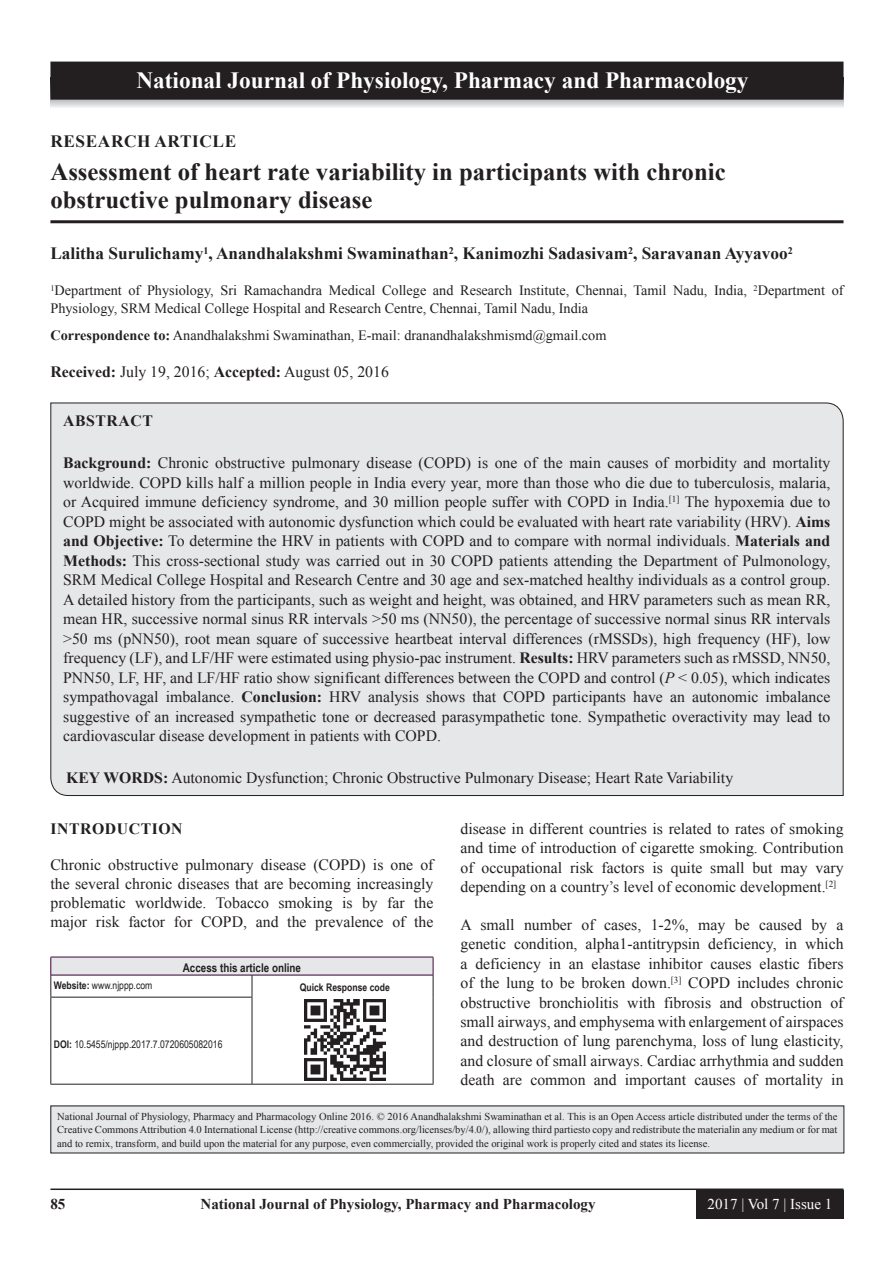
<style>
.page{position:relative;width:894px;height:1263px;background:#fff}
.page>*{position:absolute;margin:0;border:0;box-sizing:border-box;transform-origin:0 0}
.AT{font:700 24.75px/28.5px "Times New Roman";color:#231f20}
.JN{font:700 23.25px "Times New Roman";color:#fff}
.AU{font:700 17.25px "Times New Roman";color:#231f20}
.AH{font:700 17.25px "Times New Roman";letter-spacing:.035em;color:#231f20}
.ABS{font:15.75px/19.5px "Times New Roman";color:#231f20;text-align:justify}
.TX{font:15.75px/19.5px "Times New Roman";color:#231f20;text-align:justify}
.KWD{font:15.75px "Times New Roman";color:#231f20}
.ABSH{font:700 15.75px "Times New Roman";letter-spacing:.035em;color:#231f20}
.RF{font:700 15px "Times New Roman";color:#231f20}
.RF_VOL{font:15px "Times New Roman";color:#fff}
.AFF{font:14.25px/18px "Times New Roman";color:#231f20}
.ADD{font:14.25px "Times New Roman";color:#231f20}
.AAO{font:700 12px "Arial Narrow";color:#231f20}
.JN_TX{font:10.5px/13.5px "Times New Roman";color:#231f20;text-align:justify}
.Web{font:10.5px "Arial Narrow";color:#231f20}
.Web-2{font:700 10.5px "Arial Narrow";color:#231f20}
.s1{font-weight:700}
.s2{font-style:italic}
</style>
<div class="page">
<hr style="left:50px;top:1188px;width:793px;height:2px;background:#231f20">
<div style="left:696px;top:1190px;width:147px;height:28px;background:#231f20"></div>
<hr style="left:50px;top:220px;width:793px;height:3px;background:#231f20">
<div style="left:50px;top:402px;width:793px;height:394px;background:#e6e7e9"></div>
<div style="left:51px;top:957px;width:382px;height:18px;background:#e6e7e9"></div>
<hr style="left:51px;top:974px;width:201px;height:1px;background:#3e083e">
<hr style="left:252px;top:974px;width:181px;height:1px;background:#3e083e">
<svg style="left:50px;top:957px;width:2px;height:39px"></svg>
<svg style="left:251px;top:975px;width:1px;height:21px"></svg>
<hr style="left:50px;top:996px;width:202px;height:1px;background:#231f20">
<hr style="left:50px;top:997px;width:1px;height:86px;background:#231f20">
<hr style="left:251px;top:997px;width:1px;height:86px;background:#231f20">
<hr style="left:50px;top:1083px;width:202px;height:1px;background:#231f20">
<svg style="left:432px;top:957px;width:1px;height:40px"></svg>
<hr style="left:432px;top:997px;width:1px;height:86px;background:#231f20">
<hr style="left:252px;top:1083px;width:181px;height:1px;background:#231f20">
<hr style="left:51px;top:956px;width:201px;height:1px;background:#3e083e">
<hr style="left:252px;top:956px;width:181px;height:1px;background:#3e083e">
<img style="left:304px;top:1000px;width:81px;height:81px">
<div style="left:51px;top:1106px;width:792px;height:47px;background:#e6e7e9"></div>
<svg style="left:51px;top:100px;width:792px;height:8px;background:#d9dadc"></svg>
<div style="left:51px;top:62px;width:791px;height:37px;background:#231f20"></div>
<div style="left:50px;top:62px;width:793px;height:38px;border:2px solid #231f20"></div>
<p class="JN" style="left:136px;top:64px;width:613px">National Journal of Physiology, Pharmacy and Pharmacology</p>
<p class="AH" style="left:50px;top:128px;width:187px">RESEARCH ARTICLE</p>
<p class="AT" style="left:50px;top:156px;width:676px">Assessment of heart rate variability in participants with chronic obstructive pulmonary disease</p>
<p class="AU" style="left:50px;top:241px;width:743px">Lalitha Surulichamy<sup>1</sup>, Anandhalakshmi Swaminathan<sup>2</sup>, Kanimozhi Sadasivam<sup>2</sup>, Saravanan Ayyavoo<sup>2</sup></p>
<p class="AFF" style="left:50px;top:281px;width:794px"><sup>1</sup>Department of Physiology, Sri Ramachandra Medical College and Research Institute, Chennai, Tamil Nadu, India, <sup>2</sup>Department of<br>Physiology, SRM Medical College Hospital and Research Centre, Chennai, Tamil Nadu, India</p>
<p class="ADD" style="left:50px;top:325px;width:557px"><span class="s1">Correspondence to:</span> Anandhalakshmi Swaminathan, E-mail: dranandhalakshmismd@gmail.com</p>
<p class="TX" style="left:50px;top:361px;width:340px"><span class="s1">Received:</span> July 19, 2016; <span class="s1">Accepted:</span> August 05, 2016</p>
<p class="ABSH" style="left:63px;top:409px;width:91px">ABSTRACT</p>
<p class="ABS" style="left:63px;top:452px;width:768px"><span class="s1">Background:</span> Chronic obstructive pulmonary disease (COPD) is one of the main causes of morbidity and mortality worldwide. COPD kills half a million people in India every year, more than those who die due to tuberculosis, malaria, or Acquired immune deficiency syndrome, and 30 million people suffer with COPD in India.<sup>[1]</sup> The hypoxemia due to COPD might be associated with autonomic dysfunction which could be evaluated with heart rate variability (HRV). <span class="s1">Aims and Objective:</span> To determine the HRV in patients with COPD and to compare with normal individuals. <span class="s1">Materials and Methods:</span> This cross-sectional study was carried out in 30 COPD patients attending the Department of Pulmonology, SRM Medical College Hospital and Research Centre and 30 age and sex-matched healthy individuals as a control group.<br>A detailed history from the participants, such as weight and height, was obtained, and HRV parameters such as mean RR, mean HR, successive normal sinus RR intervals &gt;50 ms (NN50), the percentage of successive normal sinus RR intervals &gt;50 ms (pNN50), root mean square of successive heartbeat interval differences (rMSSDs), high frequency (HF), low frequency (LF), and LF/HF were estimated using physio-pac instrument. <span class="s1">Results:</span> HRV parameters such as rMSSD, NN50, PNN50, LF, HF, and LF/HF ratio show significant differences between the COPD and control (<span class="s2">P</span> &lt; 0.05), which indicates sympathovagal imbalance. <span class="s1">Conclusion:</span> HRV analysis shows that COPD participants have an autonomic imbalance suggestive of an increased sympathetic tone or decreased parasympathetic tone. Sympathetic overactivity may lead to cardiovascular disease development in patients with COPD.</p>
<p class="KWD" style="left:66px;top:766px;width:668px"><span class="s1">KEY WORDS:</span> Autonomic Dysfunction; Chronic Obstructive Pulmonary Disease; Heart Rate Variability</p>
<h1 class="ABSH" style="left:50px;top:817px;width:134px">INTRODUCTION</h1>
<p class="TX" style="left:50px;top:855px;width:384px;line-height:18.8px">Chronic obstructive pulmonary disease (COPD) is one of the several chronic diseases that are becoming increasingly problematic worldwide. Tobacco smoking is by far the major risk factor for COPD, and the prevalence of the</p>
<p class="AAO" style="left:183px;top:958px;width:120px">Access this article online</p>
<p class="Web" style="left:54px;top:977px;width:100px"><span class="s1">Website:</span> www.njppp.com</p>
<p class="Web-2" style="left:300px;top:979px;width:91px">Quick Response code</p>
<p class="TX" style="left:460px;top:818px;width:384px">disease in different countries is related to rates of smoking and time of introduction of cigarette smoking. Contribution of occupational risk factors is quite small but may vary depending on a country’s level of economic development.<sup>[2]</sup></p>
<p class="TX" style="left:460px;top:914px;width:384px">A small number of cases, 1-2%, may be caused by a genetic condition, alpha1-antitrypsin deficiency, in which a deficiency in an elastase inhibitor causes elastic fibers of the lung to be broken down.<sup>[3]</sup> COPD includes chronic obstructive bronchiolitis with fibrosis and obstruction of small airways, and emphysema with enlargement of airspaces and destruction of lung parenchyma, loss of lung elasticity, and closure of small airways. Cardiac arrhythmia and sudden death are common and important causes of mortality in</p>
<p class="Web" style="left:54px;top:1036px;width:170px"><span class="s1">DOI:</span> 10.5455/njppp.2017.7.0720605082016</p>
<p class="JN_TX" style="left:57px;top:1109px;width:781px">National Journal of Physiology, Pharmacy and Pharmacology Online 2016. © 2016 Anandhalakshmi Swaminathan et al. This is an Open Access article distributed under the terms of the Creative Commons Attribution 4.0 International License (http://creative commons.org/licenses/by/4.0/), allowing third partiesto copy and redistribute the materialin any medium or for mat and to remix, transform, and build upon the material for any purpose, even commercially, provided the original work is properly cited and states its license.</p>
<p class="RF" style="left:50px;top:1193px;width:16px">85</p>
<p class="RF" style="left:200px;top:1193px;width:396px">National Journal of Physiology, Pharmacy and Pharmacology</p>
<p class="RF_VOL" style="left:707px;top:1193px;width:126px">2017 | Vol 7 | Issue 1</p>
</div>
